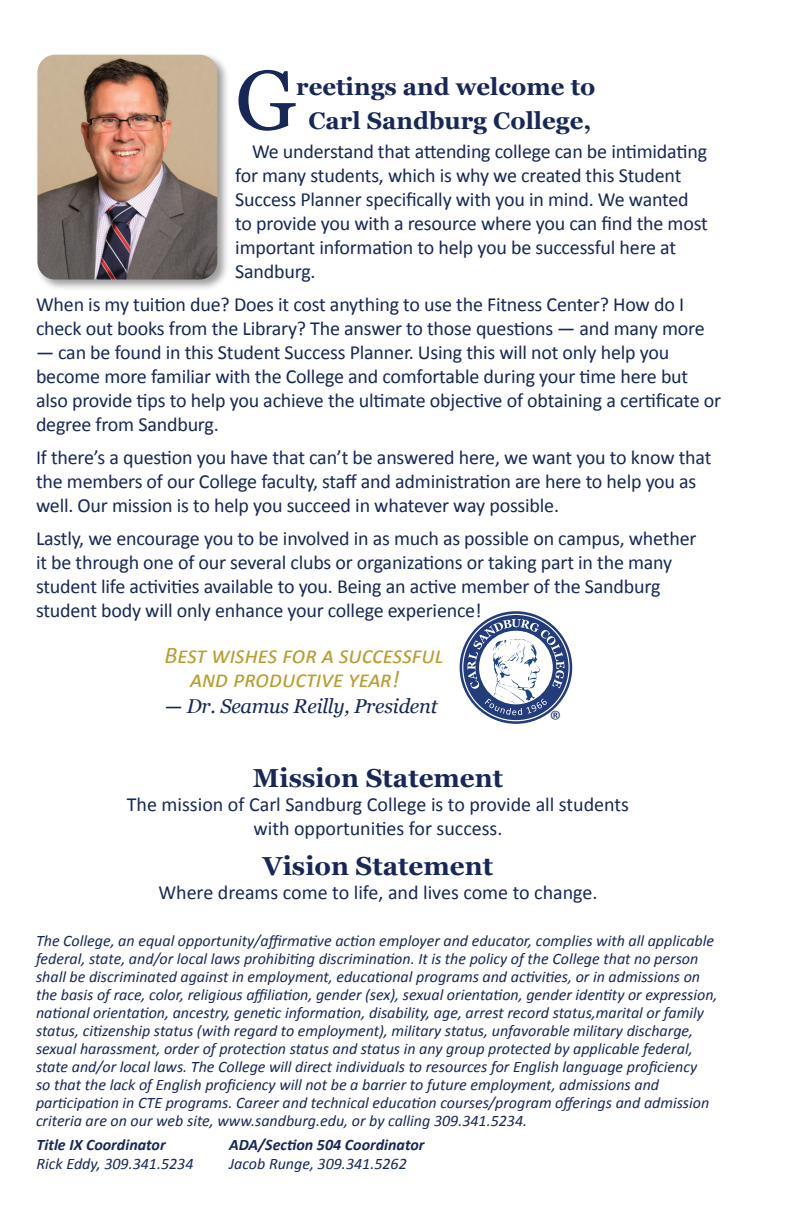
<style>
.page{position:relative;width:792px;height:1224px;background:#fff}
.page>*{position:absolute;margin:0;border:0;box-sizing:border-box;transform-origin:0 0}
.t1{font:84px "Georgia";color:#172757}
.t2{font:700 26px "Georgia";color:#172757}
.t3{font:italic 24px/24px "Calibri";letter-spacing:-.01em;color:#b99e2f}
.t4{font:700 24px/34px "Georgia";color:#172757;text-align:center}
.t5{font:23.6px "Calibri";color:#223c7c}
.t6{font:20px/24px "Calibri";letter-spacing:-.01em;color:#172757}
.t7{font:italic 20px "Georgia";letter-spacing:-.01em;color:#172757}
.t8{font:italic 16px/18px "Calibri";color:#172757}
.t9{font:italic 700 16px "Calibri";color:#172757}
.s1{font-family:"Calibri"}
</style>
<div class="page">
<svg style="left:460px;top:611px;width:112px;height:113px"></svg>
<div style="left:35px;top:52px;width:194px;height:240px;background:#231f20;opacity:.45"></div>
<img style="left:37px;top:55px;width:180px;height:225px">
<h1 class="t1" style="left:235px;top:39px;width:62px">G</h1>
<p class="t4" style="left:296px;top:69px;width:301px">reetings and welcome to<br>Carl Sandburg College,</p>
<p class="t6" style="left:235px;top:139px;width:474px;text-indent:17px">We understand that attending college can be intimidating for many students, which is why we created this Student Success Planner specifically with you in mind. We wanted to provide you with a resource where you can find the most important information to help you be successful here at Sandburg.</p>
<p class="t6" style="left:36px;top:292px;width:670px">When is my tuition due? Does it cost anything to use the Fitness Center? How do I check out books from the Library? The answer to those questions — and many more</p>
<p class="t6" style="left:36px;top:340px;width:687px">— can be found in this Student Success Planner. Using this will not only help you become more familiar with the College and comfortable during your time here but also provide tips to help you achieve the ultimate objective of obtaining a certificate or degree from Sandburg.</p>
<p class="t6" style="left:36px;top:445px;width:677px">If there’s a question you have that can’t be answered here, we want you to know that the members of our College faculty, staff and administration are here to help you as well. Our mission is to help you succeed in whatever way possible.</p>
<p class="t6" style="left:36px;top:526px;width:662px">Lastly, we encourage you to be involved in as much as possible on campus, whether it be through one of our several clubs or organizations or taking part in the many student life activities available to you. Being an active member of the Sandburg student body will only enhance your college experience!</p>
<p class="t3" style="left:190px;top:642px;width:255px;text-indent:-26px">Best wishes for a successful and productive year!</p>
<p class="t7" style="left:165px;top:692px;width:275px"><span class="s1">—</span> Dr. Seamus Reilly, President</p>
<p class="t5" style="left:550px;top:704px;width:13px">®</p>
<h2 class="t2" style="left:253px;top:758px;width:252px">Mission Statement</h2>
<p class="t6" style="left:127px;top:792px;width:504px;text-align:center">The mission of Carl Sandburg College is to provide all students with opportunities for success.</p>
<h2 class="t2" style="left:263px;top:846px;width:232px">Vision Statement</h2>
<p class="t6" style="left:158px;top:880px;width:441px">Where dreams come to life, and lives come to change.</p>
<p class="t8" style="left:36px;top:931px;width:683px">The College, an equal opportunity/affirmative action employer and educator, complies with all applicable federal, state, and/or local laws prohibiting discrimination. It is the policy of the College that no person shall be discriminated against in employment, educational programs and activities, or in admissions on the basis of race, color, religious affiliation, gender (sex), sexual orientation, gender identity or expression, national orientation, ancestry, genetic information, disability, age, arrest record status,marital or family status, citizenship status (with regard to employment), military status, unfavorable military discharge, sexual harassment, order of protection status and status in any group protected by applicable federal, state and/or local laws. The College will direct individuals to resources for English language proficiency<br>so that the lack of English proficiency will not be a barrier to future employment, admissions and participation in CTE programs. Career and technical education courses/program offerings and admission criteria are on our web site, www.sandburg.edu, or by calling 309.341.5234.</p>
<p class="t9" style="left:37px;top:1133px;width:131px">Title IX Coordinator</p>
<p class="t8" style="left:37px;top:1154px;width:158px">Rick Eddy, 309.341.5234</p>
<p class="t9" style="left:229px;top:1134px;width:197px">ADA/Section 504 Coordinator</p>
<p class="t8" style="left:229px;top:1154px;width:179px">Jacob Runge, 309.341.5262</p>
</div>
